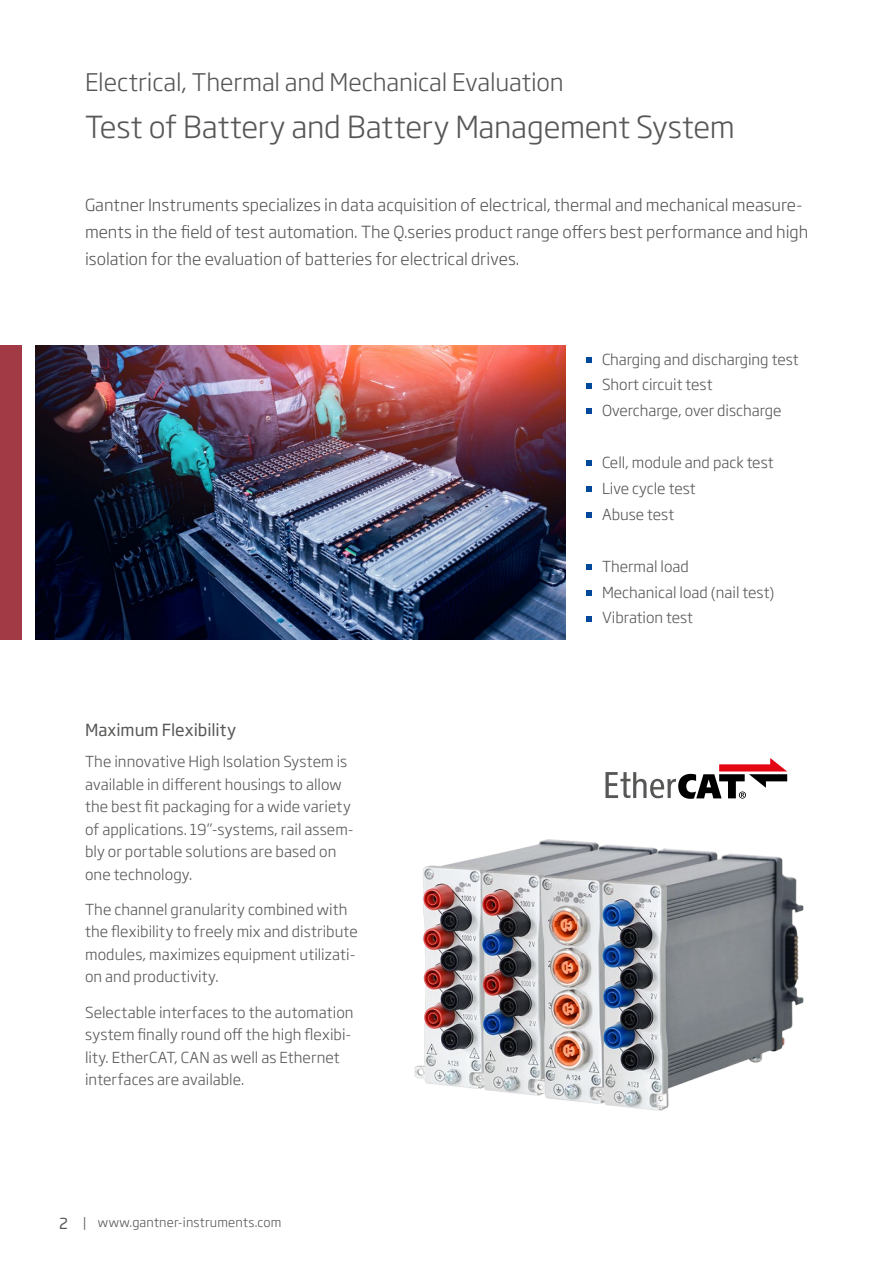
<style>
.page{position:relative;width:893px;height:1263px;background:#fff}
.page>*{position:absolute;margin:0;border:0;box-sizing:border-box;transform-origin:0 0}
.t1{font:300 30px "Soho Gothic Std";letter-spacing:-.005em;color:#575756}
.t2{font:300 24px "Soho Gothic Std";letter-spacing:-.01em;color:#575756}
.t3{font:300 16.5px/27px "Soho Gothic Std";color:#575756}
.t4{font:16.5px "Soho Gothic Std";color:#575756}
.t5{font:300 15px/22.5px "Soho Gothic Std";color:#575756}
.t6{font:300 12.75px "Soho Gothic Std";letter-spacing:.015em;color:#575756}
.s1{font-weight:400;font-size:15px}
.s2{font-size:13.5px}
</style>
<div class="page">
<div style="left:0;top:345px;width:22px;height:294px;background:#a23a46"></div>
<img style="left:35px;top:345px;width:531px;height:294px">
<img style="left:415px;top:839px;width:196px;height:250px">
<img style="left:473px;top:845px;width:194px;height:250px">
<img style="left:534px;top:849px;width:199px;height:254px">
<img style="left:593px;top:854px;width:210px;height:257px">
<svg style="left:586px;top:357px;width:6px;height:5px"></svg>
<svg style="left:586px;top:383px;width:6px;height:5px"></svg>
<svg style="left:586px;top:409px;width:6px;height:5px"></svg>
<svg style="left:586px;top:461px;width:6px;height:5px"></svg>
<svg style="left:586px;top:486px;width:6px;height:6px"></svg>
<svg style="left:586px;top:512px;width:6px;height:6px"></svg>
<svg style="left:586px;top:564px;width:6px;height:5px"></svg>
<svg style="left:586px;top:590px;width:6px;height:5px"></svg>
<svg style="left:586px;top:616px;width:6px;height:5px"></svg>
<svg style="left:605px;top:758px;width:182px;height:41px"></svg>
<h2 class="t2" style="left:85px;top:67px;width:480px">Electrical, Thermal and Mechanical Evaluation</h2>
<h1 class="t1" style="left:85px;top:108px;width:651px">Test of Battery and Battery Management System</h1>
<p class="t3" style="left:85px;top:192px;width:725px">Gantner Instruments specializes in data acquisition of electrical, thermal and mechanical measure&shy;ments in the field of test automation. The Q.series product range offers best performance and high isolation for the evaluation of batteries for electrical drives.</p>
<p class="t4" style="left:85px;top:719px;width:153px">Maximum Flexibility</p>
<p class="t5" style="left:85px;top:750px;width:270px">The innovative High Isolation System is available in different housings to allow the best fit packaging for a wide variety of applications. 19”-systems, rail assem&shy;bly or portable solutions are based on one technology.</p>
<p class="t5" style="left:85px;top:898px;width:274px">The channel granularity combined with the flexibility to freely mix and distribute modules, maximizes equipment utilizati&shy;on and productivity.</p>
<p class="t5" style="left:85px;top:1001px;width:270px">Selectable interfaces to the automation system finally round off the high flexibi&shy;lity. EtherCAT, CAN as well as Ethernet interfaces are available.</p>
<p class="t6" style="left:59px;top:1214px;width:224px"><span class="s1">2</span> <span class="s2">|</span> www.gantner-instruments.com</p>
<p class="t5" style="left:602px;top:346px;width:198px;line-height:26px">Charging and discharging test<br>Short circuit test<br>Overcharge, over discharge</p>
<p class="t5" style="left:602px;top:450px;width:173px;line-height:26px">Cell, module and pack test<br>Live cycle test<br>Abuse test</p>
<p class="t5" style="left:602px;top:553px;width:174px;line-height:26px">Thermal load<br>Mechanical load (nail test)<br>Vibration test</p>
</div>
